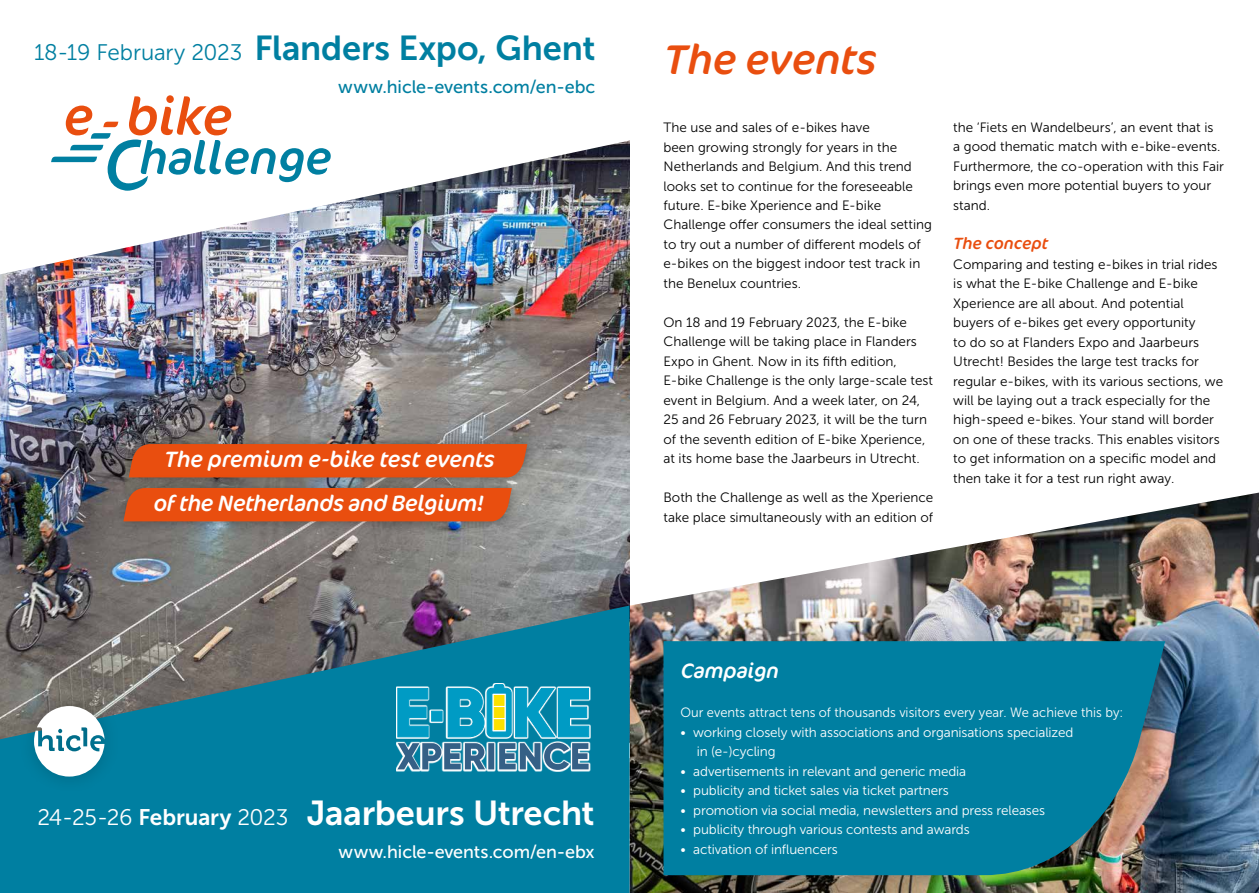
<style>
.page{position:relative;width:1259px;height:893px;background:#fff}
.page>*{position:absolute;margin:0;border:0;box-sizing:border-box;transform-origin:0 0}
.t1{font:italic 42px "Cocon OT";color:#e94e0f}
.t2{font:34.5px "Museo Sans 700";letter-spacing:-.01em;color:#fff}
.t3{font:34.5px "Museo Sans 700";letter-spacing:-.005em;color:#007fa1}
.t4{font:italic 22.5px/44px "Cocon OT";letter-spacing:-.005em;color:#fff;text-align:center}
.t5{font:italic 21px "Cocon OT";letter-spacing:.005em;color:#fff}
.t6{font:18px "Museo Sans 500";letter-spacing:-.005em;color:#007fa1}
.t7{font:18px "Museo Sans 500";letter-spacing:-.005em;color:#fff}
.t8{font:italic 16.5px "Cocon OT";color:#e94e0f}
.t9{font:13.5px/19.5px "Museo Sans 300";color:#000}
.t10{font:13.5px/19.5px "Museo Sans 300";letter-spacing:-.01em;color:#fff}
.t11{font:13.5px "Museo Sans 300";letter-spacing:-.01em;color:#fff;scale:.96 1}
.s1{font-family:"Museo Sans 300";font-size:22.5px}
.s2{font-size:22.5px}
</style>
<div class="page">
<img style="left:629px;top:493px;width:630px;height:400px">
<div style="left:639px;top:617px;width:551px;height:276px;background:#000;opacity:.2"></div>
<svg style="left:663px;top:641px;width:502px;height:234px;background:#0b7d9b"></svg>
<img style="left:0;top:274px;width:629px;height:331px">
<img style="left:3px;top:140px;width:627px;height:134px">
<div style="left:116px;top:430px;width:425px;height:62px;background:#000;opacity:.4"></div>
<div style="left:111px;top:474px;width:414px;height:62px;background:#000;opacity:.4"></div>
<svg style="left:118px;top:438px;width:414px;height:88px;background:#c6592c"></svg>
<svg style="left:51px;top:95px;width:280px;height:96px"></svg>
<svg style="left:0;top:605px;width:629px;height:288px;background:#1d7a93"></svg>
<svg style="left:396px;top:682px;width:194px;height:89px"></svg>
<svg style="left:397px;top:684px;width:192px;height:86px;background:#3b9cb6"></svg>
<div style="left:17px;top:689px;width:104px;height:105px;background:#000;opacity:.2"></div>
<svg style="left:34px;top:706px;width:71px;height:70px"></svg>
<h2 class="t3" style="left:34px;top:29px;width:563px"><span class="s1">18-19 February 2023</span> Flanders Expo, Ghent</h2>
<h3 class="t6" style="left:338px;top:77px;width:259px">www.hicle-events.com/en-ebc</h3>
<h3 class="t4" style="left:153px;top:438px;width:343px">The premium e-bike test events of the Netherlands and Belgium!</h3>
<h2 class="t2" style="left:37px;top:794px;width:559px"><span class="s1">24-25-26</span> <span class="s2">February</span> <span class="s1">2023</span> Jaarbeurs Utrecht</h2>
<h3 class="t7" style="left:338px;top:842px;width:258px">www.hicle-events.com/en-ebx</h3>
<h1 class="t1" style="left:663px;top:35px;width:214px">The events</h1>
<p class="t9" style="left:663px;top:118px;width:270px">The use and sales of e-bikes have<br>been growing strongly for years in the Netherlands and Belgium. And this trend looks set to continue for the foreseeable future. E-bike Xperience and E-bike Challenge offer consumers the ideal setting to try out a number of different models of e-bikes on the biggest indoor test track in the Benelux countries.</p>
<p class="t9" style="left:663px;top:313px;width:271px">On 18 and 19 February 2023, the E-bike Challenge will be taking place in Flanders Expo in Ghent. Now in its fifth edition, E-bike Challenge is the only large-scale test event in Belgium. And a week later, on 24, 25 and 26 February 2023, it will be the turn of the seventh edition of E-bike Xperience, at its home base the Jaarbeurs in Utrecht.</p>
<p class="t9" style="left:663px;top:488px;width:271px">Both the Challenge as well as the Xperience take place simultaneously with an edition of</p>
<p class="t9" style="left:953px;top:118px;width:272px">the ‘Fiets en Wandelbeurs’, an event that is<br>a good thematic match with e-bike-events.<br>Furthermore, the co-operation with this Fair brings even more potential buyers to your stand.</p>
<p class="t8" style="left:953px;top:234px;width:96px">The concept</p>
<p class="t9" style="left:953px;top:254px;width:271px">Comparing and testing e-bikes in trial rides is what the E-bike Challenge and E-bike Xperience are all about. And potential buyers of e-bikes get every opportunity<br>to do so at Flanders Expo and Jaarbeurs Utrecht! Besides the large test tracks for regular e-bikes, with its various sections, we will be laying out a track especially for the high-speed e-bikes. Your stand will border on one of these tracks. This enables visitors to get information on a specific model and then take it for a test run right away.</p>
<h3 class="t5" style="left:680px;top:659px;width:99px">Campaign</h3>
<p class="t11" style="left:680px;top:705px;width:463px">Our events attract tens of thousands visitors every year. We achieve this by:</p>
<p class="t10" style="left:697px;top:722px;width:378px;text-indent:-16px">• working closely with associations and organisations specialized in (e-)cycling</p>
<p class="t10" style="left:680px;top:761px;width:287px">• advertisements in relevant and generic media</p>
<p class="t10" style="left:680px;top:781px;width:270px">• publicity and ticket sales via ticket partners</p>
<p class="t10" style="left:680px;top:800px;width:366px">• promotion via social media, newsletters and press releases</p>
<p class="t10" style="left:680px;top:820px;width:291px">• publicity through various contests and awards</p>
<p class="t10" style="left:680px;top:839px;width:159px">• activation of influencers</p>
</div>
